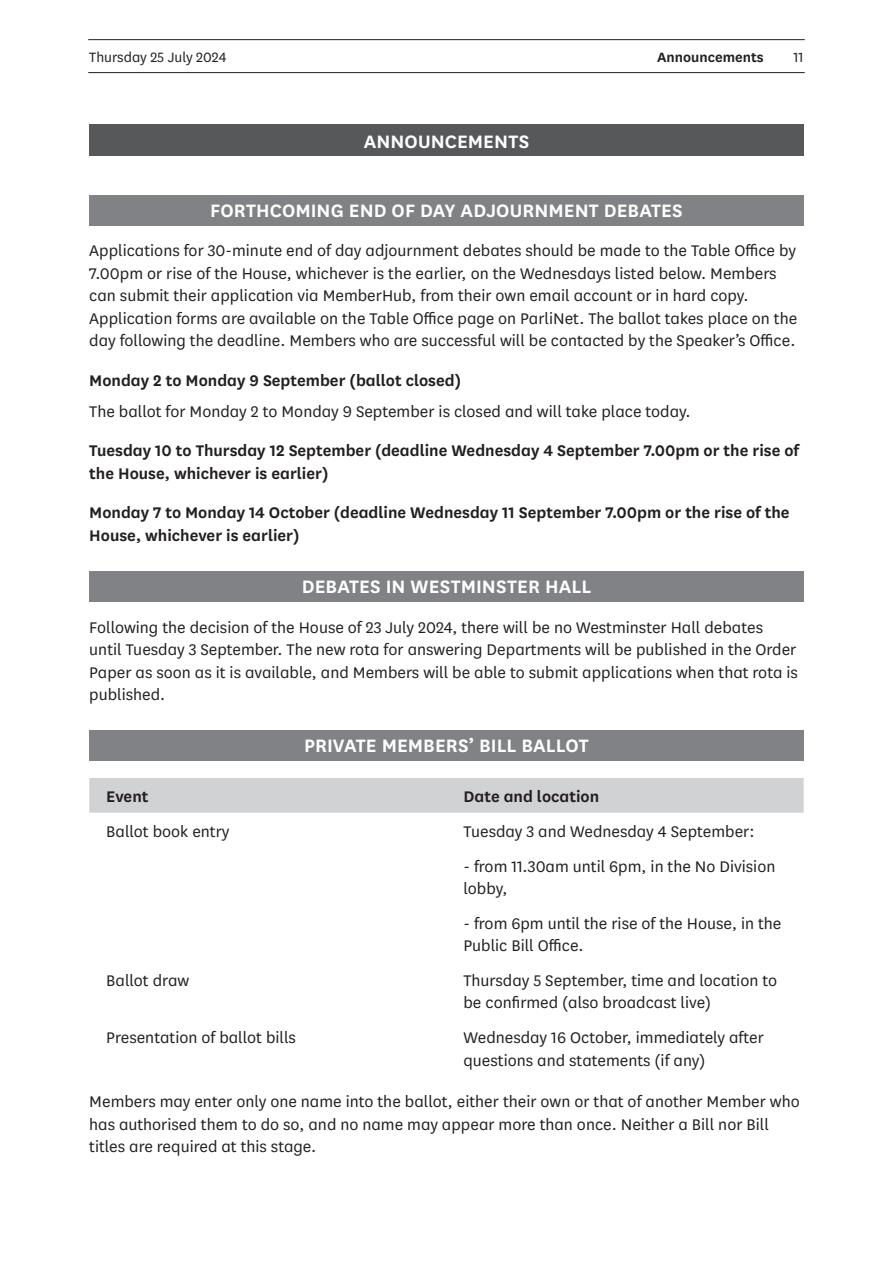
<style>
.page{position:relative;width:893px;height:1263px;background:#fff}
.page>*{position:absolute;margin:0;border:0;box-sizing:border-box;transform-origin:0 0}
.Heading2Grey{font:21px "National LFSN Semibold";letter-spacing:.005em;color:#fff}
.Heading1Grey{font:21px "National LFSN Semibold";letter-spacing:.005em;color:#fff}
.TableStyle{font:18px/22.5px "National LFSN Book";color:#231f20}
.BoldTimingHeading{font:18px/22.5px "National LFSN Semibold";color:#231f20}
.TableColumnHeading{font:18px "National LFSN Semibold";color:#231f20}
.t1{font:15.75px "National LFSN Book";color:#231f20}
.t2{font:15.75px "National LFSN Semibold";color:#231f20}
.s1{font-family:"National LFSN Semibold"}
</style>
<div class="page">
<hr style="left:88px;top:72px;width:717px;height:1px;background:#231f20">
<hr style="left:88px;top:39px;width:717px;height:1px;background:#231f20">
<div style="left:89px;top:124px;width:715px;height:32px;background:#57585a"></div>
<div style="left:89px;top:195px;width:715px;height:31px;background:#808285"></div>
<div style="left:89px;top:571px;width:715px;height:31px;background:#808285"></div>
<div style="left:89px;top:730px;width:715px;height:31px;background:#808285"></div>
<div style="left:89px;top:778px;width:715px;height:35px;background:#d1d2d4"></div>
<p class="t1" style="left:89px;top:47px;width:359px">Thursday 25 July 2024 <span class="s1">A</span></p>
<p class="t2" style="left:667px;top:46px;width:99px">nnouncements</p>
<p class="t1" style="left:793px;top:47px;width:12px">11</p>
<h2 class="Heading1Grey" style="left:364px;top:127px;width:166px">ANNOUNCEMENTS</h2>
<h2 class="Heading2Grey" style="left:210px;top:196px;width:223px">FORTHCOMING END OF DAY</h2>
<h2 class="Heading2Grey" style="left:461px;top:196px;width:222px">ADJOURNMENT DEBATES</h2>
<p class="TableStyle" style="left:89px;top:239px;width:709px">Applications for 30-minute end of day adjournment debates should be made to the Table Office by 7.00pm or rise of the House, whichever is the earlier, on the Wednesdays listed below. Members can submit their application via MemberHub, from their own email account or in hard copy.<br>Application forms are available on the Table Office page on ParliNet. The ballot takes place on the day following the deadline. Members who are successful will be contacted by the Speaker’s Office.</p>
<p class="BoldTimingHeading" style="left:89px;top:368px;width:373px">Monday 2 to Monday 9 September (ballot closed)</p>
<p class="TableStyle" style="left:89px;top:399px;width:603px">The ballot for Monday 2 to Monday 9 September is closed and will take place today.</p>
<p class="BoldTimingHeading" style="left:89px;top:438px;width:711px">Tuesday 10 to Thursday 12 September (deadline Wednesday 4 September 7.00pm or the rise of the House, whichever is earlier)</p>
<p class="BoldTimingHeading" style="left:89px;top:500px;width:702px">Monday 7 to Monday 14 October (deadline Wednesday 11 September 7.00pm or the rise of the<br>House, whichever is earlier)</p>
<h2 class="Heading2Grey" style="left:302px;top:572px;width:256px">DEBATES IN WESTMINSTER HALL</h2>
<p class="TableStyle" style="left:89px;top:615px;width:710px">Following the decision of the House of 23 July 2024, there will be no Westminster Hall debates until Tuesday 3 September. The new rota for answering Departments will be published in the Order Paper as soon as it is available, and Members will be able to submit applications when that rota is published.</p>
<h2 class="Heading2Grey" style="left:304px;top:731px;width:286px">PRIVATE MEMBERS’ BILL BALLOT</h2>
<p class="TableColumnHeading" style="left:106px;top:784px;width:44px">Event</p>
<p class="TableColumnHeading" style="left:463px;top:784px;width:137px">Date and location</p>
<p class="TableStyle" style="left:106px;top:819px;width:125px">Ballot book entry</p>
<p class="TableStyle" style="left:463px;top:819px;width:293px">Tuesday 3 and Wednesday 4 September:</p>
<p class="TableStyle" style="left:463px;top:854px;width:313px">- from 11.30am until 6pm, in the No Division lobby,</p>
<p class="TableStyle" style="left:463px;top:911px;width:320px">- from 6pm until the rise of the House, in the<br>Public Bill Office.</p>
<p class="TableStyle" style="left:106px;top:968px;width:84px">Ballot draw</p>
<p class="TableStyle" style="left:463px;top:968px;width:315px">Thursday 5 September, time and location to be confirmed (also broadcast live)</p>
<p class="TableStyle" style="left:106px;top:1026px;width:191px">Presentation of ballot bills</p>
<p class="TableStyle" style="left:463px;top:1026px;width:302px">Wednesday 16 October, immediately after questions and statements (if any)</p>
<p class="TableStyle" style="left:89px;top:1090px;width:712px">Members may enter only one name into the ballot, either their own or that of another Member who has authorised them to do so, and no name may appear more than once. Neither a Bill nor Bill titles are required at this stage.</p>
</div>
